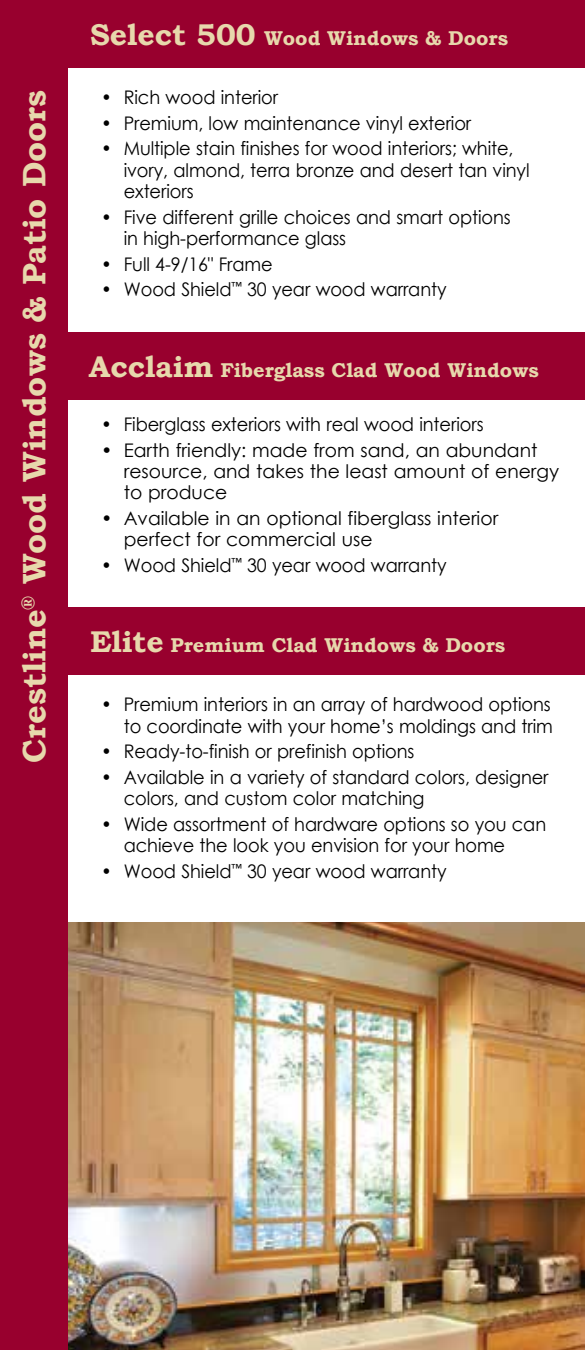
<style>
.page{position:relative;width:585px;height:1350px;background:#fff}
.page>*{position:absolute;margin:0;border:0;box-sizing:border-box;transform-origin:0 0}
.t1{font:700 32.5px "Bookman Old Style";color:#e7d8ac}
.t2{font:700 20px "Bookman Old Style";color:#e7d8ac}
.t3{font:18.75px/21.2px "Century Gothic";letter-spacing:-.005em;color:#000;scale:.95 1}
.t4{font:18.75px/21.2px "Century Gothic";letter-spacing:-.005em;color:#000}
.s1{font-size:30px}
</style>
<div class="page">
<img style="left:68px;top:922px;width:517px;height:428px">
<div style="left:0;top:0;width:68px;height:1350px;background:#98002e"></div>
<div style="left:0;top:0;width:585px;height:68px;background:#98002e"></div>
<div style="left:0;top:332px;width:585px;height:68px;background:#98002e"></div>
<div style="left:0;top:608px;width:585px;height:67px;background:#98002e"></div>
<h1 class="t1" style="left:11px;top:763px;width:675px;rotate:-90deg">Crestline<sup>®</sup> Wood Windows &amp; Patio Doors</h1>
<p class="t2" style="left:90px;top:23px;width:420px"><span class="s1">Select 500</span> Wood Windows &amp; Doors</p>
<p class="t3" style="left:101px;top:86px;width:188px">• Rich wood interior</p>
<p class="t3" style="left:101px;top:112px;width:391px">• Premium, low maintenance vinyl exterior</p>
<p class="t3" style="left:124px;top:138px;width:429px;text-indent:-22px">• Multiple stain finishes for wood interiors; white, ivory, almond, terra bronze and desert tan vinyl exteriors</p>
<p class="t3" style="left:124px;top:206px;width:409px;text-indent:-22px">• Five different grille choices and smart options in high-performance glass</p>
<p class="t3" style="left:101px;top:253px;width:182px">• Full 4-9/16" Frame</p>
<p class="t3" style="left:101px;top:279px;width:365px">• Wood Shield<sup>™</sup> 30 year wood warranty</p>
<p class="t2" style="left:89px;top:356px;width:452px"><span class="s1">Acclaim</span> Fiberglass Clad Wood Windows</p>
<p class="t3" style="left:101px;top:413px;width:404px">• Fiberglass exteriors with real wood interiors</p>
<p class="t4" style="left:124px;top:439px;width:437px;text-indent:-22px">• Earth friendly: made from sand, an abundant resource, and takes the least amount of energy to produce</p>
<p class="t4" style="left:124px;top:507px;width:376px;text-indent:-22px">• Available in an optional fiberglass interior perfect for commercial use</p>
<p class="t3" style="left:101px;top:554px;width:365px">• Wood Shield<sup>™</sup> 30 year wood warranty</p>
<p class="t2" style="left:90px;top:631px;width:417px"><span class="s1">Elite</span> Premium Clad Windows &amp; Doors</p>
<p class="t3" style="left:101px;top:694px;width:477px;text-align:right">• Premium interiors in an array of hardwood options to coordinate with your home’s moldings and trim</p>
<p class="t3" style="left:101px;top:741px;width:331px">• Ready-to-finish or prefinish options</p>
<p class="t3" style="left:124px;top:766px;width:449px;text-indent:-22px">• Available in a variety of standard colors, designer colors, and custom color matching</p>
<p class="t3" style="left:124px;top:813px;width:446px;text-indent:-22px">• Wide assortment of hardware options so you can achieve the look you envision for your home</p>
<p class="t3" style="left:101px;top:860px;width:365px">• Wood Shield<sup>™</sup> 30 year wood warranty</p>
</div>
